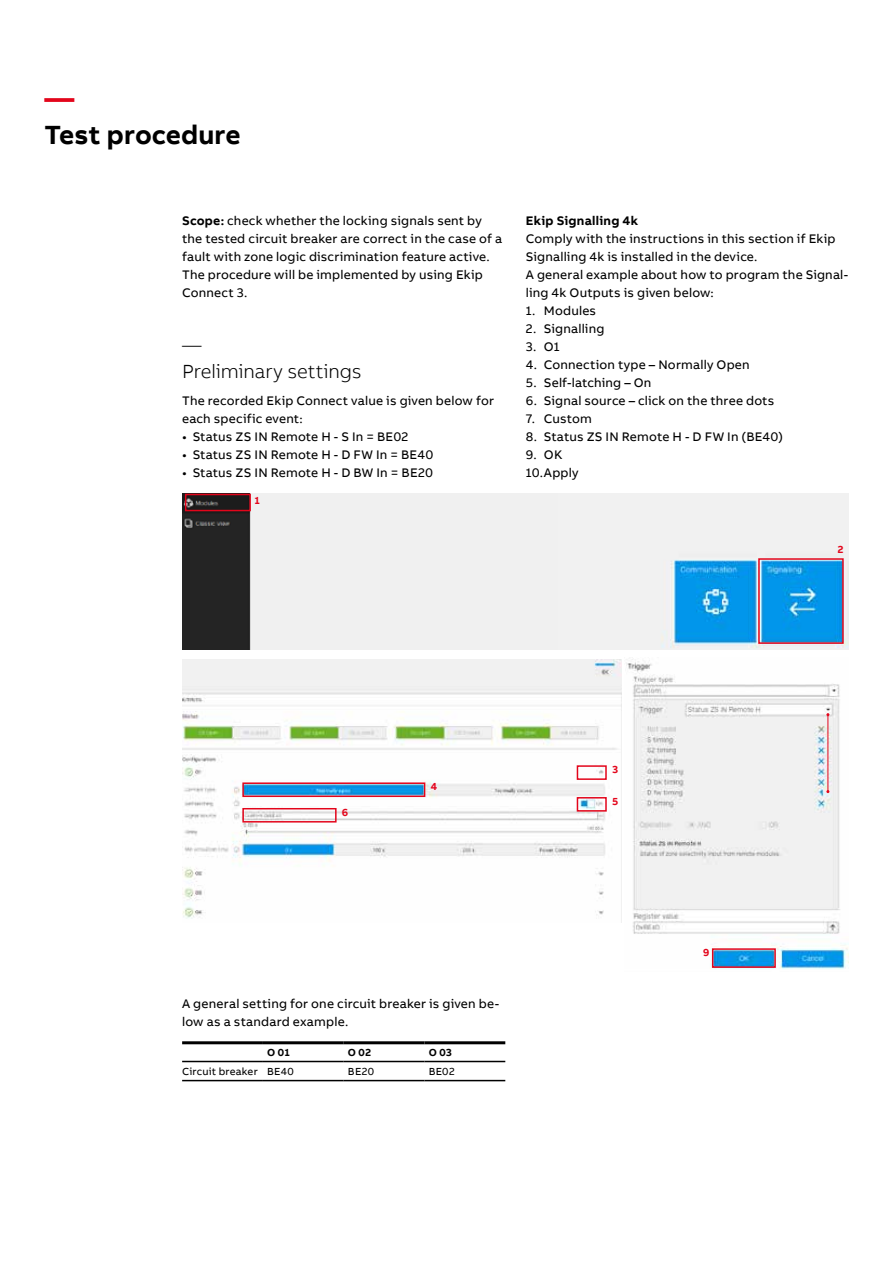
<style>
.page{position:relative;width:893px;height:1263px;background:#fff}
.page>*{position:absolute;margin:0;border:0;box-sizing:border-box;transform-origin:0 0}
.t1{font:700 30px "AB Bvoice";color:#e3051b}
.t2{font:700 27px "AB Bvoice";color:#000}
.t3{font:300 19.5px/27px "AB Bvoice";letter-spacing:-.005em;color:#000}
.t4{font:12.75px/18px "AB Bvoice";letter-spacing:.015em;color:#000}
.t5{font:700 12.75px "AB Bvoice";letter-spacing:.02em;color:#000}
.t6{font:10.5px "AB Bvoice";letter-spacing:.02em;color:#000}
.t7{font:700 10.5px "AB Bvoice";color:#000}
.t8{font:700 10.5px "AB Bvoice";color:#e3051b}
.s1{font-weight:700}
</style>
<div class="page">
<img style="left:626px;top:659px;width:222px;height:311px">
<hr style="left:182px;top:1080px;width:81px;height:1px;background:#000">
<hr style="left:263px;top:1080px;width:81px;height:1px;background:#000">
<hr style="left:344px;top:1080px;width:80px;height:1px;background:#000">
<hr style="left:424px;top:1080px;width:81px;height:1px;background:#000">
<hr style="left:182px;top:1061px;width:81px;height:1px;background:#000">
<hr style="left:263px;top:1061px;width:81px;height:1px;background:#000">
<hr style="left:344px;top:1061px;width:80px;height:1px;background:#000">
<hr style="left:424px;top:1061px;width:81px;height:1px;background:#000">
<hr style="left:182px;top:1041px;width:81px;height:3px;background:#000">
<hr style="left:263px;top:1041px;width:81px;height:3px;background:#000">
<hr style="left:344px;top:1041px;width:80px;height:3px;background:#000">
<hr style="left:424px;top:1041px;width:81px;height:3px;background:#000">
<img style="left:182px;top:659px;width:440px;height:263px">
<img style="left:182px;top:494px;width:309px;height:155px">
<img style="left:491px;top:494px;width:357px;height:155px">
<div style="left:185px;top:494px;width:66px;height:17px;border:2px solid #e3051b"></div>
<div style="left:758px;top:558px;width:86px;height:86px;border:2px solid #e3051b"></div>
<div style="left:242px;top:782px;width:183px;height:15px;border:2px solid #e3051b"></div>
<div style="left:242px;top:808px;width:95px;height:14px;border:2px solid #e3051b"></div>
<div style="left:577px;top:797px;width:30px;height:15px;border:2px solid #e3051b"></div>
<div style="left:712px;top:948px;width:64px;height:20px;border:2px solid #e3051b"></div>
<div style="left:577px;top:765px;width:30px;height:15px;border:2px solid #e3051b"></div>
<hr style="left:827px;top:715px;width:1px;height:76px;background:#e3051b">
<h1 class="t1" style="left:45px;top:78px;width:31px">—</h1>
<h2 class="t2" style="left:45px;top:117px;width:198px">Test procedure</h2>
<p class="t4" style="left:182px;top:211px;width:322px"><span class="s1">Scope:</span> check whether the locking signals sent by the tested circuit breaker are correct in the case of a fault with zone logic discrimination feature active.<br>The procedure will be implemented by using Ekip Connect 3.</p>
<p class="t5" style="left:526px;top:212px;width:114px">Ekip Signalling 4k</p>
<p class="t4" style="left:526px;top:229px;width:324px">Comply with the instructions in this section if Ekip Signalling 4k is installed in the device.<br>A general example about how to program the Signal&shy;ling 4k Outputs is given below:</p>
<p class="t4" style="left:526px;top:301px;width:72px">1. Modules</p>
<p class="t4" style="left:526px;top:319px;width:80px">2. Signalling</p>
<p class="t4" style="left:526px;top:337px;width:35px">3. O1</p>
<p class="t4" style="left:526px;top:355px;width:225px">4. Connection type – Normally Open</p>
<p class="t4" style="left:526px;top:373px;width:127px">5. Self-latching – On</p>
<p class="t4" style="left:526px;top:391px;width:250px">6. Signal source – click on the three dots</p>
<p class="t4" style="left:526px;top:409px;width:68px">7. Custom</p>
<p class="t4" style="left:526px;top:427px;width:259px">8. Status ZS IN Remote H - D FW In (BE40)</p>
<p class="t4" style="left:526px;top:445px;width:54px">9. OK<br>10.Apply</p>
<h3 class="t3" style="left:182px;top:331px;width:181px">—<br>Preliminary settings</h3>
<p class="t4" style="left:182px;top:391px;width:313px">The recorded Ekip Connect value is given below for each specific event:</p>
<p class="t4" style="left:182px;top:427px;width:228px">• Status ZS IN Remote H - S In = BE02</p>
<p class="t4" style="left:182px;top:445px;width:253px">• Status ZS IN Remote H - D FW In = BE40</p>
<p class="t4" style="left:182px;top:463px;width:252px">• Status ZS IN Remote H - D BW In = BE20</p>
<p class="t8" style="left:254px;top:494px;width:8px">1</p>
<p class="t8" style="left:342px;top:805px;width:8px">6</p>
<p class="t8" style="left:431px;top:780px;width:8px">4</p>
<p class="t4" style="left:182px;top:994px;width:319px">A general setting for one circuit breaker is given be&shy;low as a standard example.</p>
<p class="t7" style="left:267px;top:1046px;width:25px">O 01</p>
<p class="t7" style="left:348px;top:1046px;width:25px">O 02</p>
<p class="t7" style="left:429px;top:1046px;width:25px">O 03</p>
<p class="t6" style="left:182px;top:1065px;width:113px">Circuit breaker BE40</p>
<p class="t6" style="left:348px;top:1065px;width:28px">BE20</p>
<p class="t6" style="left:429px;top:1065px;width:28px">BE02</p>
<p class="t8" style="left:612px;top:763px;width:8px">3</p>
<p class="t8" style="left:612px;top:794px;width:8px">5</p>
<p class="t8" style="left:703px;top:946px;width:8px">9</p>
<p class="t8" style="left:837px;top:543px;width:8px">2</p>
</div>
